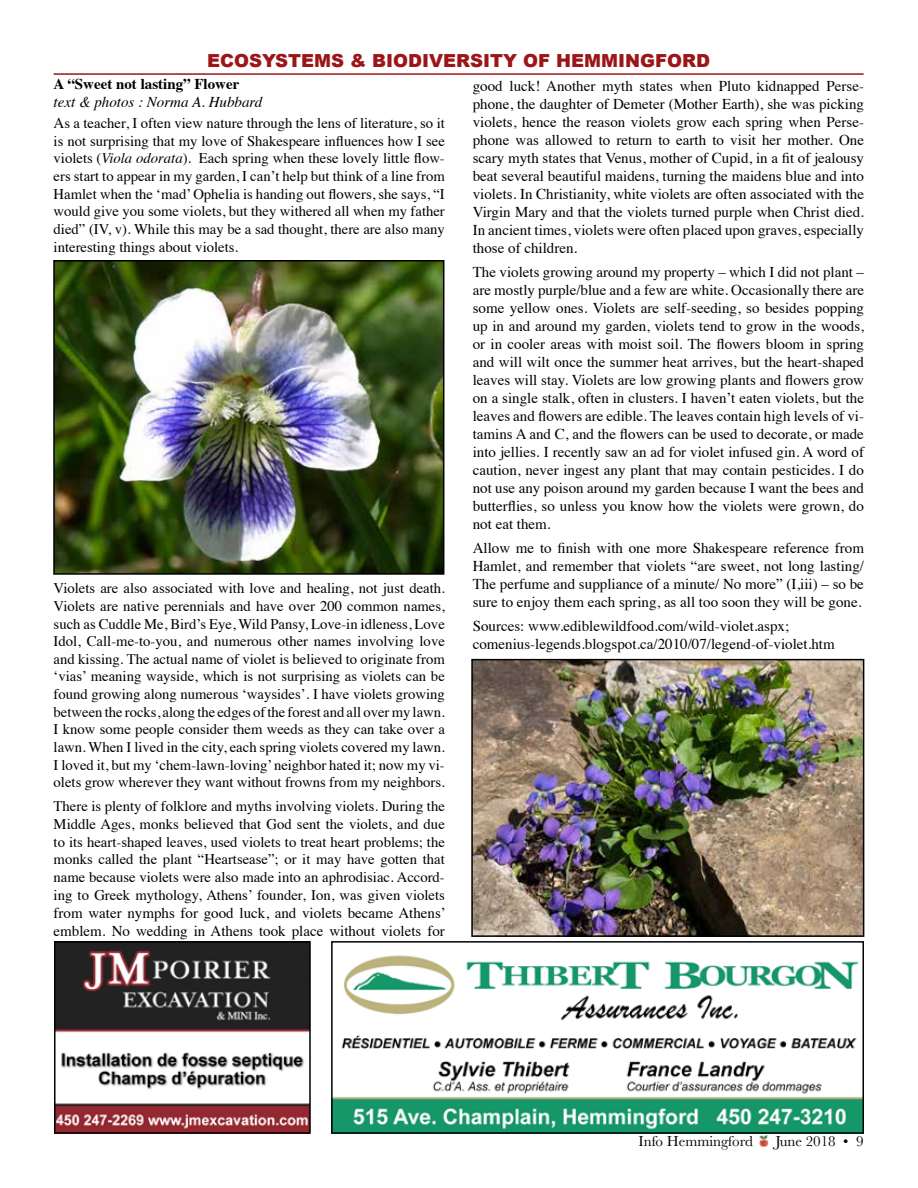
<style>
.page{position:relative;width:918px;height:1188px;background:#fff}
.page>*{position:absolute;margin:0;border:0;box-sizing:border-box;transform-origin:0 0}
.t1{font:900 18px "Arial";color:#9c1519}
.t2{font:15px/18px "Times";color:#000;text-align:justify}
.t3{font:italic 15px "Times";color:#000}
.t4{font:15px "Baskerville";color:#000}
.t5{font:700 15px "Times";color:#000}
.t6{font:14.7px/17.7px "Times";color:#000;text-align:justify}
.s1{font-size:15px}
.s2{font-style:italic}
</style>
<div class="page">
<svg style="left:760px;top:1136px;width:8px;height:11px"></svg>
<hr style="left:54px;top:73px;width:810px;height:2px;background:#9c1519">
<img style="left:57px;top:944px;width:251px;height:187px">
<div style="left:54px;top:941px;width:257px;height:193px;border:2px solid #000"></div>
<img style="left:334px;top:955px;width:527px;height:176px">
<div style="left:331px;top:941px;width:533px;height:193px;border:2px solid #000"></div>
<img style="left:56px;top:263px;width:385px;height:309px">
<div style="left:53px;top:260px;width:391px;height:315px;border:2px solid #000"></div>
<img style="left:474px;top:662px;width:387px;height:272px">
<div style="left:471px;top:659px;width:393px;height:278px;border:2px solid #000"></div>
<p class="t1" style="left:207px;top:48px;width:505px">ECOSYSTEMS &amp; BIODIVERSITY OF HEMMINGFORD</p>
<p class="t2" style="left:473px;top:75px;width:393px">good luck! Another myth states when Pluto kidnapped Perse&shy;phone, the daughter of Demeter (Mother Earth), she was picking violets, hence the reason violets grow each spring when Perse&shy;phone was allowed to return to earth to visit her mother. One scary myth states that Venus, mother of Cupid, in a fit of jealousy beat several beautiful maidens, turning the maidens blue and into violets. In Christianity, white violets are often associated with the Virgin Mary and that the violets turned purple when Christ died.<br>In ancient times, violets were often placed upon graves, especially those of children.</p>
<p class="t2" style="left:473px;top:261px;width:393px">The violets growing around my property – which I did not plant – are mostly purple/blue and a few are white. Occasionally there are some yellow ones. Violets are self-seeding, so besides popping up in and around my garden, violets tend to grow in the woods, or in cooler areas with moist soil. The flowers bloom in spring and will wilt once the summer heat arrives, but the heart-shaped leaves will stay. Violets are low growing plants and flowers grow on a single stalk, often in clusters. I haven’t eaten violets, but the leaves and flowers are edible. The leaves contain high levels of vi&shy;tamins A and C, and the flowers can be used to decorate, or made into jellies. I recently saw an ad for violet infused gin. A word of caution, never ingest any plant that may contain pesticides. I do not use any poison around my garden because I want the bees and butterflies, so unless you know how the violets were grown, do not eat them.</p>
<p class="t2" style="left:473px;top:537px;width:393px">Allow me to finish with one more Shakespeare reference from Hamlet, and remember that violets “are sweet, not long lasting/ The perfume and suppliance of a minute/ No more” (I,iii) – so be sure to enjoy them each spring, as all too soon they will be gone.</p>
<p class="t2" style="left:473px;top:615px;width:364px">Sources: www.ediblewildfood.com/wild-violet.aspx; comenius-legends.blogspot.ca/2010/07/legend-of-violet.htm</p>
<p class="t5" style="left:54px;top:70px;width:187px">A “Sweet not lasting” Flower</p>
<p class="t3" style="left:54px;top:89px;width:210px">text &amp; photos : Norma A. Hubbard</p>
<p class="t6" style="left:54px;top:113px;width:393px"><span class="s1">A</span>s a teacher, I often view nature through the lens of literature, so it is not surprising that my love of Shakespeare influences how I see violets (<span class="s2">Viola odorata</span>). Each spring when these lovely little flow&shy;ers start to appear in my garden, I can’t help but think of a line from Hamlet when the ‘mad’ Ophelia is handing out flowers, she says, “I would give you some violets, but they withered all when my father died” (IV, v). While this may be a sad thought, there are also many interesting things about violets.</p>
<p class="t6" style="left:54px;top:578px;width:393px">Violets are also associated with love and healing, not just death.<br>Violets are native perennials and have over 200 common names, such as Cuddle Me, Bird’s Eye, Wild Pansy, Love-in idleness, Love Idol, Call-me-to-you, and numerous other names involving love and kissing. The actual name of violet is believed to originate from ‘vias’ meaning wayside, which is not surprising as violets can be found growing along numerous ‘waysides’. I have violets growing between the rocks, along the edges of the forest and all over my lawn.<br>I know some people consider them weeds as they can take over a lawn. When I lived in the city, each spring violets covered my lawn.<br>I loved it, but my ‘chem-lawn-loving’ neighbor hated it; now my vi&shy;olets grow wherever they want without frowns from my neighbors.</p>
<p class="t6" style="left:54px;top:796px;width:393px">There is plenty of folklore and myths involving violets. During the Middle Ages, monks believed that God sent the violets, and due to its heart-shaped leaves, used violets to treat heart problems; the monks called the plant “Heartsease”; or it may have gotten that name because violets were also made into an aphrodisiac. Accord&shy;ing to Greek mythology, Athens’ founder, Ion, was given violets</p>
<p class="t2" style="left:54px;top:902px;width:394px">from water nymphs for good luck, and violets became Athens’ emblem. No wedding in Athens took place without violets for</p>
<p class="t4" style="left:638px;top:1132px;width:116px">Info Hemmingford</p>
<p class="t4" style="left:775px;top:1132px;width:90px">June 2018 • 9</p>
</div>
